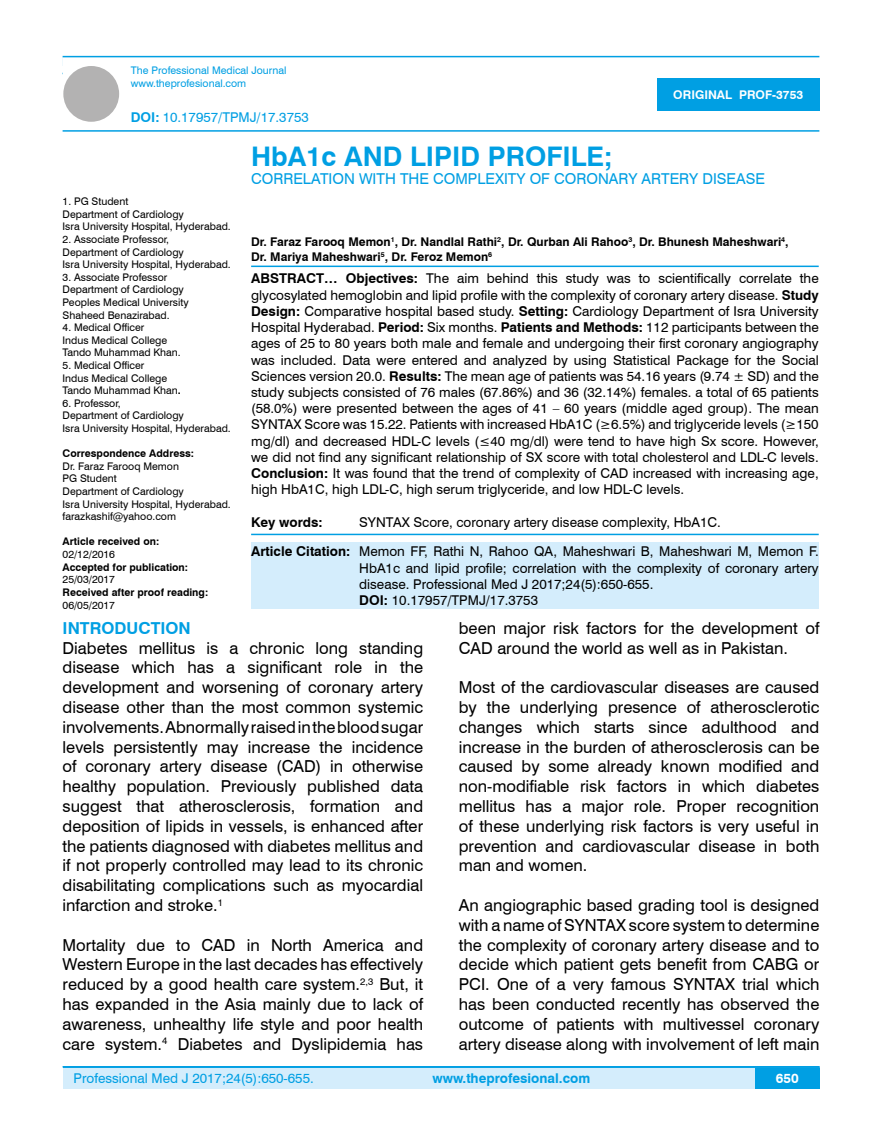
<style>
.page{position:relative;width:882px;height:1145px;background:#fff}
.page>*{position:absolute;margin:0;border:0;box-sizing:border-box;transform-origin:0 0}
.t1{font:700 27px "Swiss 721 BT";color:#009fe3}
.t2{font:16.5px/19.8px "Swiss 721 BT";color:#000;text-align:justify}
.t3{font:700 16.5px "Swiss 721 BT";color:#009fe3}
.t4{font:15px "Swiss 721 BT";color:#009fe3}
.t5{font:13.5px/16.2px "Swiss 721 BT";color:#000;text-align:justify}
.t6{font:13.5px "Swiss 721 BT";color:#009fe3}
.t7{font:700 13.5px "Swiss 721 BT";color:#009fe3}
.t8{font:700 13.5px "Swiss 721 BT";color:#000}
.t9{font:700 13.5px "Swiss 721 BT";color:#fff}
.t10{font:700 12px/14.4px "Swiss 721 BT";color:#000}
.t11{font:700 12px "Swiss 721 BT";color:#fff}
.t12{font:10.5px/12.6px "Swiss 721 BT";color:#000}
.t13{font:700 10.5px "Swiss 721 BT";color:#000}
.t14{font:10.5px/12.6px "Swiss 721 BT";color:#009fe3}
.s1{font-weight:700}
</style>
<div class="page">
<div style="left:63px;top:1067px;width:756px;height:21px;background:#d4edfc"></div>
<hr style="left:63px;top:1066px;width:756px;height:2px;background:#009fe3">
<div style="left:754px;top:1068px;width:65px;height:20px;background:#009fe3"></div>
<hr style="left:63px;top:56px;width:756px;height:1px;background:#009fe3">
<hr style="left:63px;top:130px;width:756px;height:2px;background:#009fe3">
<div style="left:63px;top:66px;width:56px;height:56px;background:#b3b2b2;border-radius:50%"></div>
<div style="left:657px;top:78px;width:162px;height:33px;background:#009fe3"></div>
<hr style="left:251px;top:265px;width:567px;height:2px;background:#009fe3">
<hr style="left:251px;top:533px;width:567px;height:2px;background:#009fe3">
<div style="left:251px;top:542px;width:567px;height:66px;background:#d4edfc"></div>
<p class="t14" style="left:131px;top:64px;width:157px">The Professional Medical Journal www.theprofesional.com</p>
<p class="t6" style="left:131px;top:108px;width:179px"><span class="s1">DOI:</span> 10.17957/TPMJ/17.3753</p>
<p class="t11" style="left:673px;top:87px;width:131px">ORIGINAL PROF-3753</p>
<p class="t12" style="left:63px;top:195px;width:170px">1. PG Student<br>Department of Cardiology<br>Isra University Hospital, Hyderabad.</p>
<p class="t12" style="left:63px;top:232px;width:170px">2. Associate Professor,<br>Department of Cardiology<br>Isra University Hospital, Hyderabad.</p>
<p class="t12" style="left:63px;top:270px;width:127px">3. Associate Professor<br>Department of Cardiology<br>Peoples Medical University<br>Shaheed Benazirabad.</p>
<p class="t12" style="left:63px;top:321px;width:120px">4. Medical Officer<br>Indus Medical College<br>Tando Muhammad Khan.</p>
<p class="t12" style="left:63px;top:358px;width:120px">5. Medical Officer<br>Indus Medical College<br>Tando Muhammad Khan<span class="s1">.</span></p>
<p class="t12" style="left:63px;top:396px;width:170px">6. Professor,<br>Department of Cardiology<br>Isra University Hospital, Hyderabad.</p>
<p class="t13" style="left:63px;top:446px;width:133px">Correspondence Address:</p>
<p class="t12" style="left:63px;top:459px;width:170px">Dr. Faraz Farooq Memon<br>PG Student<br>Department of Cardiology<br>Isra University Hospital, Hyderabad. farazkashif@yahoo.com</p>
<p class="t13" style="left:63px;top:534px;width:98px">Article received on:</p>
<p class="t12" style="left:63px;top:547px;width:54px">02/12/2016</p>
<p class="t13" style="left:63px;top:559px;width:127px">Accepted for publication:</p>
<p class="t12" style="left:63px;top:573px;width:54px">25/03/2017</p>
<p class="t13" style="left:63px;top:585px;width:147px">Received after proof reading:</p>
<p class="t12" style="left:63px;top:598px;width:54px">06/05/2017</p>
<h1 class="t1" style="left:251px;top:137px;width:362px">HbA1c AND LIPID PROFILE;</h1>
<p class="t4" style="left:251px;top:168px;width:515px">CORRELATION WITH THE COMPLEXITY OF CORONARY ARTERY DISEASE</p>
<p class="t10" style="left:251px;top:234px;width:538px">Dr. Faraz Farooq Memon<sup>1</sup>, Dr. Nandlal Rathi<sup>2</sup>, Dr. Qurban Ali Rahoo<sup>3</sup>, Dr. Bhunesh Maheshwari<sup>4</sup>,<br>Dr. Mariya Maheshwari<sup>5</sup>, Dr. Feroz Memon<sup>6</sup></p>
<p class="t5" style="left:251px;top:270px;width:569px"><span class="s1">ABSTRACT… Objectives:</span> The aim behind this study was to scientifically correlate the glycosylated hemoglobin and lipid profile with the complexity of coronary artery disease. <span class="s1">Study Design:</span> Comparative hospital based study. <span class="s1">Setting:</span> Cardiology Department of Isra University Hospital Hyderabad. <span class="s1">Period:</span> Six months. <span class="s1">Patients and Methods:</span> 112 participants between the ages of 25 to 80 years both male and female and undergoing their first coronary angiography was included. Data were entered and analyzed by using Statistical Package for the Social Sciences version 20.0. <span class="s1">Results:</span> The mean age of patients was 54.16 years (9.74 ± SD) and the study subjects consisted of 76 males (67.86%) and 36 (32.14%) females. a total of 65 patients (58.0%) were presented between the ages of 41 – 60 years (middle aged group). The mean SYNTAX Score was 15.22. Patients with increased HbA1C (≥6.5%) and triglyceride levels (≥150 mg/dl) and decreased HDL-C levels (≤40 mg/dl) were tend to have high Sx score. However, we did not find any significant relationship of SX score with total cholesterol and LDL-C levels.<br><span class="s1">Conclusion:</span> It was found that the trend of complexity of CAD increased with increasing age, high HbA1C, high LDL-C, high serum triglyceride, and low HDL-C levels.</p>
<p class="t8" style="left:251px;top:512px;width:73px">Key words:</p>
<p class="t5" style="left:359px;top:513px;width:363px">SYNTAX Score, coronary artery disease complexity, HbA1C.</p>
<p class="t5" style="left:359px;top:543px;width:461px;text-align:left;text-indent:-108px"><span class="s1">Article Citation:</span> Memon FF, Rathi N, Rahoo QA, Maheshwari B, Maheshwari M, Memon F.<br>HbA1c and lipid profile; correlation with the complexity of coronary artery disease. Professional Med J 2017;24(5):650-655.<br><span class="s1">DOI:</span> 10.17957/TPMJ/17.3753</p>
<p class="t3" style="left:63px;top:616px;width:130px">INTRODUCTION</p>
<p class="t2" style="left:63px;top:637px;width:362px">Diabetes mellitus is a chronic long standing disease which has a significant role in the development and worsening of coronary artery disease other than the most common systemic involvements. Abnormally raised in the blood sugar levels persistently may increase the incidence of coronary artery disease (CAD) in otherwise healthy population. Previously published data suggest that atherosclerosis, formation and deposition of lipids in vessels, is enhanced after the patients diagnosed with diabetes mellitus and if not properly controlled may lead to its chronic disabilitating complications such as myocardial infarction and stroke.<sup>1</sup></p>
<p class="t2" style="left:63px;top:934px;width:362px">Mortality due to CAD in North America and Western Europe in the last decades has effectively reduced by a good health care system.<sup>2,3</sup> But, it has expanded in the Asia mainly due to lack of awareness, unhealthy life style and poor health care system.<sup>4</sup> Diabetes and Dyslipidemia has</p>
<p class="t2" style="left:458px;top:617px;width:362px">been major risk factors for the development of<br>CAD around the world as well as in Pakistan.</p>
<p class="t2" style="left:458px;top:677px;width:362px">Most of the cardiovascular diseases are caused by the underlying presence of atherosclerotic changes which starts since adulthood and increase in the burden of atherosclerosis can be caused by some already known modified and non-modifiable risk factors in which diabetes mellitus has a major role. Proper recognition of these underlying risk factors is very useful in prevention and cardiovascular disease in both man and women.</p>
<p class="t2" style="left:458px;top:894px;width:362px">An angiographic based grading tool is designed with a name of SYNTAX score system to determine the complexity of coronary artery disease and to decide which patient gets benefit from CABG or PCI. One of a very famous SYNTAX trial which has been conducted recently has observed the outcome of patients with multivessel coronary artery disease along with involvement of left main</p>
<p class="t6" style="left:74px;top:1069px;width:241px">Professional Med J 2017;24(5):650-655.</p>
<p class="t7" style="left:432px;top:1069px;width:159px">www.theprofesional.com</p>
<p class="t9" style="left:775px;top:1069px;width:24px">650</p>
</div>
